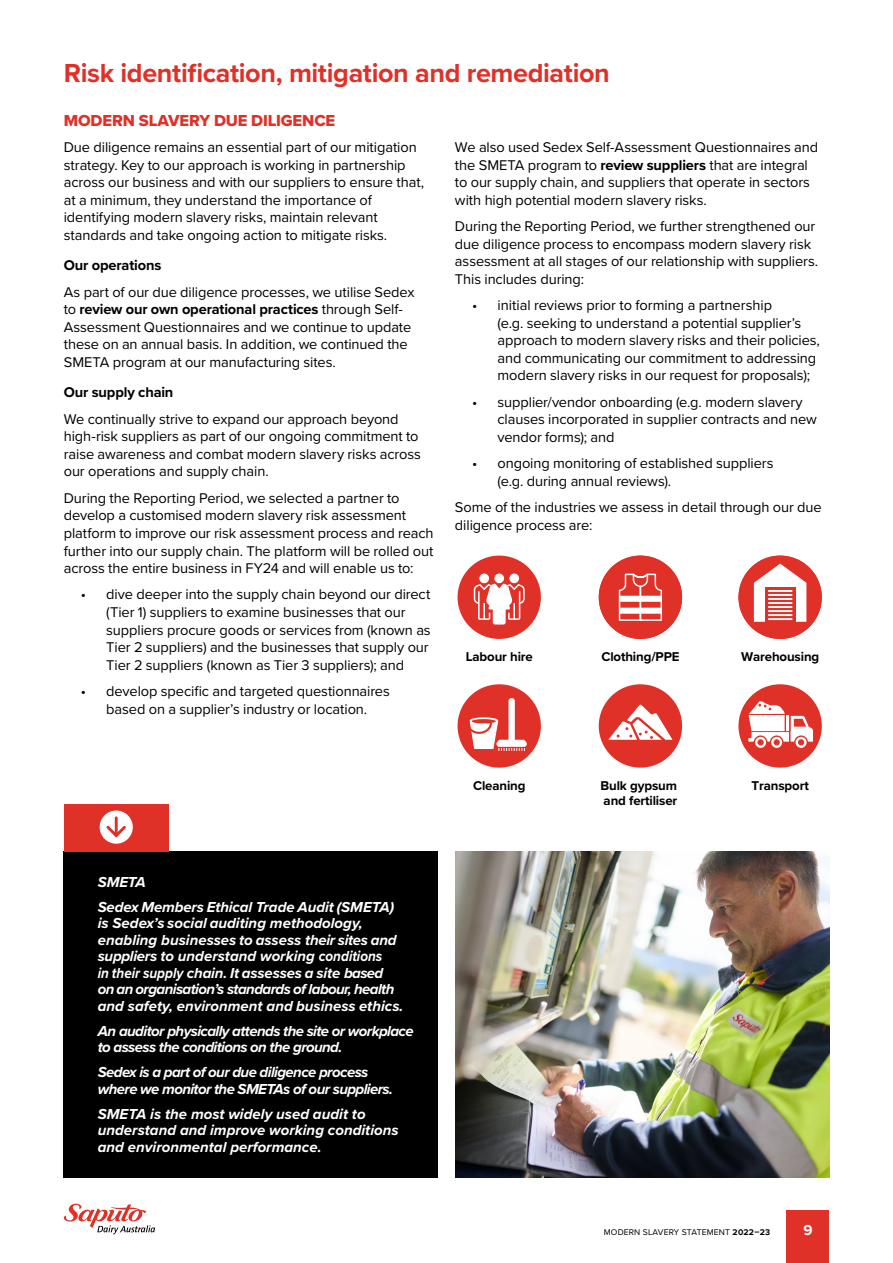
<style>
.page{position:relative;width:893px;height:1263px;background:#fff}
.page>*{position:absolute;margin:0;border:0;box-sizing:border-box;transform-origin:0 0}
.t1{font:700 27px "Proxima Nova";letter-spacing:-.015em;color:#e03128}
.t2{font:16.5px "Proxima Nova Extrabld";letter-spacing:-.01em;color:#e03128}
.t3{font:italic 700 15px/16.5px "Proxima Nova";letter-spacing:-.01em;color:#fff}
.t4{font:italic 700 15px/16.5px "Proxima Nova";letter-spacing:-.04em;color:#fff}
.t5{font:700 15px "Proxima Nova";color:#fff}
.t6{font:14.7px/17.5px "Proxima Nova";letter-spacing:-.005em;color:#000}
.t7{font:700 14.7px "Proxima Nova";letter-spacing:-.01em;color:#000}
.t8{font:700 13.2px/14.7px "Proxima Nova";letter-spacing:-.01em;color:#000}
.t9{font:8.7px "Proxima Nova";letter-spacing:.015em;color:#000}
.s1{font-weight:700}
</style>
<div class="page">
<div style="left:787px;top:1210px;width:42px;height:53px;background:#e03128"></div>
<svg style="left:64px;top:1204px;width:91px;height:30px"></svg>
<div style="left:599px;top:684px;width:83px;height:84px;background:#e03128;border-radius:50%"></div>
<div style="left:458px;top:556px;width:83px;height:83px;background:#e03128;border-radius:50%"></div>
<div style="left:495px;top:574px;width:8px;height:9px;background:#fff;border-radius:50%"></div>
<div style="left:494px;top:573px;width:10px;height:10px;border:1px solid #fff;border-radius:50%"></div>
<div style="left:510px;top:574px;width:8px;height:9px;background:#fff;border-radius:50%"></div>
<div style="left:509px;top:573px;width:10px;height:10px;border:1px solid #fff;border-radius:50%"></div>
<div style="left:480px;top:574px;width:8px;height:9px;background:#fff;border-radius:50%"></div>
<div style="left:479px;top:573px;width:10px;height:10px;border:1px solid #fff;border-radius:50%"></div>
<svg style="left:473px;top:583px;width:52px;height:42px"></svg>
<div style="left:599px;top:556px;width:83px;height:83px;background:#e03128;border-radius:50%"></div>
<svg style="left:618px;top:573px;width:44px;height:48px"></svg>
<div style="left:738px;top:556px;width:84px;height:83px;background:#e03128;border-radius:50%"></div>
<svg style="left:754px;top:564px;width:52px;height:58px"></svg>
<div style="left:765px;top:587px;width:30px;height:37px;background:#e03128"></div>
<hr style="left:768px;top:590px;width:24px;height:2px;background:#fff">
<hr style="left:768px;top:594px;width:24px;height:2px;background:#fff">
<hr style="left:768px;top:598px;width:24px;height:2px;background:#fff">
<hr style="left:768px;top:602px;width:24px;height:2px;background:#fff">
<hr style="left:768px;top:606px;width:24px;height:2px;background:#fff">
<hr style="left:768px;top:610px;width:24px;height:2px;background:#fff">
<hr style="left:768px;top:614px;width:24px;height:2px;background:#fff">
<hr style="left:768px;top:618px;width:24px;height:2px;background:#fff">
<div style="left:458px;top:684px;width:83px;height:84px;background:#e03128;border-radius:50%"></div>
<svg style="left:465px;top:697px;width:62px;height:53px"></svg>
<div style="left:738px;top:684px;width:84px;height:84px;background:#e03128;border-radius:50%"></div>
<svg style="left:754px;top:736px;width:13px;height:12px"></svg>
<div style="left:754px;top:735px;width:13px;height:14px;border:1px solid #e03128;border-radius:50%"></div>
<svg style="left:770px;top:736px;width:13px;height:12px"></svg>
<div style="left:770px;top:735px;width:14px;height:14px;border:1px solid #e03128;border-radius:50%"></div>
<svg style="left:795px;top:736px;width:12px;height:12px"></svg>
<div style="left:794px;top:735px;width:14px;height:14px;border:1px solid #e03128;border-radius:50%"></div>
<svg style="left:746px;top:701px;width:69px;height:44px"></svg>
<svg style="left:608px;top:704px;width:64px;height:36px"></svg>
<div style="left:64px;top:851px;width:374px;height:327px;background:#000"></div>
<div style="left:64px;top:804px;width:105px;height:47px;background:#e03128"></div>
<div style="left:100px;top:810px;width:33px;height:34px;background:#fff;border-radius:50%"></div>
<svg style="left:104px;top:823px;width:25px;height:17px"></svg>
<hr style="left:115px;top:818px;width:3px;height:17px;background:#e03128">
<img style="left:455px;top:851px;width:374px;height:327px">
<h1 class="t1" style="left:64px;top:53px;width:547px">Risk identification, mitigation and remediation</h1>
<p class="t2" style="left:64px;top:108px;width:273px">MODERN SLAVERY DUE DILIGENCE</p>
<p class="t6" style="left:64px;top:138px;width:362px">Due diligence remains an essential part of our mitigation strategy. Key to our approach is working in partnership across our business and with our suppliers to ensure that, at a minimum, they understand the importance of identifying modern slavery risks, maintain relevant standards and take ongoing action to mitigate risks.</p>
<p class="t7" style="left:64px;top:255px;width:99px">Our operations</p>
<p class="t6" style="left:64px;top:282px;width:352px">As part of our due diligence processes, we utilise Sedex to <span class="s1">review our own operational practices</span> through Self-Assessment Questionnaires and we continue to update these on an annual basis. In addition, we continued the SMETA program at our manufacturing sites.</p>
<p class="t7" style="left:64px;top:382px;width:111px">Our supply chain</p>
<p class="t6" style="left:64px;top:409px;width:359px">We continually strive to expand our approach beyond high-risk suppliers as part of our ongoing commitment to raise awareness and combat modern slavery risks across our operations and supply chain.</p>
<p class="t6" style="left:64px;top:488px;width:371px">During the Reporting Period, we selected a partner to develop a customised modern slavery risk assessment platform to improve our risk assessment process and reach further into our supply chain. The platform will be rolled out across the entire business in FY24 and will enable us to:</p>
<p class="t6" style="left:106px;top:585px;width:326px;text-indent:-26px">• dive deeper into the supply chain beyond our direct (Tier 1) suppliers to examine businesses that our suppliers procure goods or services from (known as Tier 2 suppliers) and the businesses that supply our Tier 2 suppliers (known as Tier 3 suppliers); and</p>
<p class="t6" style="left:81px;top:682px;width:311px;text-align:center">• develop specific and targeted questionnaires based on a supplier’s industry or location.</p>
<p class="t6" style="left:455px;top:138px;width:365px">We also used Sedex Self-Assessment Questionnaires and the SMETA program to <span class="s1">review suppliers</span> that are integral to our supply chain, and suppliers that operate in sectors with high potential modern slavery risks.</p>
<p class="t6" style="left:455px;top:217px;width:365px">During the Reporting Period, we further strengthened our due diligence process to encompass modern slavery risk assessment at all stages of our relationship with suppliers.<br>This includes during:</p>
<p class="t6" style="left:497px;top:296px;width:324px;text-indent:-26px">• initial reviews prior to forming a partnership<br>(e.g. seeking to understand a potential supplier’s approach to modern slavery risks and their policies, and communicating our commitment to addressing modern slavery risks in our request for proposals);</p>
<p class="t6" style="left:497px;top:392px;width:321px;text-indent:-26px">• supplier/vendor onboarding (e.g. modern slavery clauses incorporated in supplier contracts and new vendor forms); and</p>
<p class="t6" style="left:497px;top:454px;width:278px;text-indent:-26px">• ongoing monitoring of established suppliers (e.g. during annual reviews).</p>
<p class="t6" style="left:455px;top:497px;width:368px">Some of the industries we assess in detail through our due diligence process are:</p>
<p class="t8" style="left:466px;top:649px;width:69px">Labour hire</p>
<p class="t8" style="left:601px;top:649px;width:80px">Clothing/PPE</p>
<p class="t8" style="left:741px;top:649px;width:80px">Warehousing</p>
<p class="t8" style="left:473px;top:778px;width:54px">Cleaning</p>
<p class="t8" style="left:601px;top:778px;width:78px">Bulk gypsum and fertiliser</p>
<p class="t8" style="left:752px;top:778px;width:59px">Transport</p>
<p class="t3" style="left:98px;top:869px;width:298px;line-height:25px">SMETA<br>Sedex Members Ethical Trade Audit (SMETA)</p>
<p class="t3" style="left:98px;top:915px;width:307px">is Sedex’s social auditing methodology, enabling businesses to assess their sites and suppliers to understand working conditions<br>in their supply chain. It assesses a site based on an organisation’s standards of labour, health and safety, environment and business ethics.</p>
<p class="t4" style="left:98px;top:1022px;width:317px">An auditor physically attends the site or workplace to assess the conditions on the ground.</p>
<p class="t4" style="left:98px;top:1064px;width:297px">Sedex is a part of our due diligence process where we monitor the SMETAs of our suppliers.</p>
<p class="t3" style="left:98px;top:1105px;width:302px">SMETA is the most widely used audit to understand and improve working conditions and environmental performance.</p>
<p class="t9" style="left:604px;top:1226px;width:168px">MODERN SLAVERY STATEMENT <span class="s1">2022–23</span></p>
<p class="t5" style="left:803px;top:1219px;width:11px">9</p>
</div>
